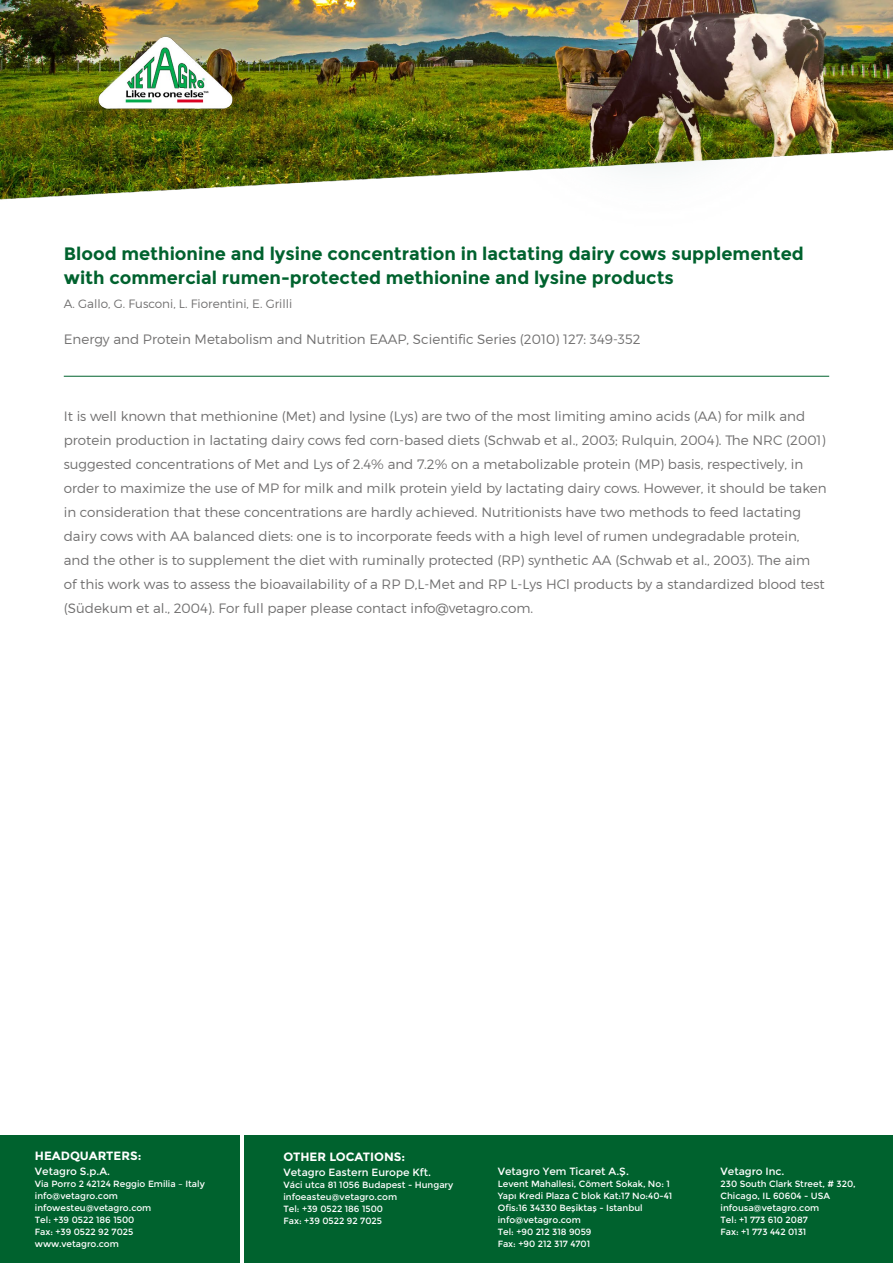
<style>
.page{position:relative;width:893px;height:1263px;background:#fff}
.page>*{position:absolute;margin:0;border:0;box-sizing:border-box;transform-origin:0 0}
.t1{font:700 18px/24px "Montserrat";color:#00622e}
.t2{font:300 13.5px/24px "Montserrat";color:#706f6f}
.t3{font:300 12px "Montserrat";color:#706f6f}
.t4{font:700 12px "Montserrat";color:#fff}
.t5{font:10.5px "Montserrat";color:#fff}
.t6{font:9px/12px "Montserrat";color:#fff}
.s1{font-family:"Gotham";font-weight:500}
</style>
<div class="page">
<img style="left:0;top:0;width:893px;height:377px">
<img style="left:97px;top:34px;width:137px;height:77px">
<hr style="left:64px;top:376px;width:765px;height:1px;background:#00622e">
<div style="left:0;top:1135px;width:240px;height:128px;background:#00622e"></div>
<div style="left:245px;top:1135px;width:648px;height:128px;background:#00622e"></div>
<h1 class="t1" style="left:64px;top:242px;width:742px">Blood methionine and lysine concentration in lactating dairy cows supplemented with commercial rumen-protected methionine and lysine products</h1>
<p class="t3" style="left:64px;top:297px;width:230px">A. Gallo, G. Fusconi, L. Fiorentini, E. Grilli</p>
<p class="t2" style="left:64px;top:327px;width:578px">Energy and Protein Metabolism and Nutrition EAAP, Scientific Series (2010) 127: 349-352</p>
<p class="t2" style="left:64px;top:404px;width:764px">It is well known that methionine (Met) and lysine (Lys) are two of the most limiting amino acids (AA) for milk and protein production in lactating dairy cows fed corn-based diets (Schwab et al., 2003; Rulquin, 2004). The NRC (2001) suggested concentrations of Met and Lys of 2.4% and 7.2% on a metabolizable protein (MP) basis, respectively, in order to maximize the use of MP for milk and milk protein yield by lactating dairy cows. However, it should be taken in consideration that these concentrations are hardly achieved. Nutritionists have two methods to feed lactating dairy cows with AA balanced diets: one is to incorporate feeds with a high level of rumen undegradable protein, and the other is to supplement the diet with ruminally protected (RP) synthetic AA (Schwab et al., 2003). The aim<br>of this work was to assess the bioavailability of a RP D,L-Met and RP L-Lys HCl products by a standardized blood test (Südekum et al., 2004). For full paper please contact info@vetagro.com.</p>
<p class="t4" style="left:35px;top:1149px;width:108px">HEADQUARTERS:</p>
<p class="t5" style="left:35px;top:1165px;width:77px">Vetagro S.p.A.</p>
<p class="t6" style="left:35px;top:1178px;width:171px">Via Porro 2 42124 Reggio Emilia – Italy info@vetagro.com infowesteu@vetagro.com<br>Tel: +39 0522 186 1500<br>Fax: +39 0522 92 7025 www.vetagro.com</p>
<p class="t4" style="left:283px;top:1150px;width:123px">OTHER LOCATIONS:</p>
<p class="t5" style="left:283px;top:1166px;width:149px">Vetagro Eastern Europe Kft.</p>
<p class="t6" style="left:283px;top:1179px;width:171px">Váci utca 81 1056 Budapest - Hungary infoeasteu@vetagro.com<br>Tel: +39 0522 186 1500<br>Fax: +39 0522 92 7025</p>
<p class="t5" style="left:498px;top:1165px;width:133px">Vetagro Yem Ticaret A.<span class="s1">Ş</span>.</p>
<p class="t6" style="left:498px;top:1178px;width:176px">Levent Mahallesi, Cömert Sokak, No: 1<br>Yapı Kredi Plaza C blok Kat:17 No:40-41<br>Ofis:16 34330 Be<span class="s1">ş</span>ikta<span class="s1">ş</span> - Istanbul info@vetagro.com<br>Tel: +90 212 318 9059<br>Fax: +90 212 317 4701</p>
<p class="t5" style="left:720px;top:1165px;width:65px">Vetagro Inc.</p>
<p class="t6" style="left:720px;top:1178px;width:137px">230 South Clark Street, # 320,<br>Chicago, IL 60604 - USA infousa@vetagro.com<br>Tel: +1 773 610 2087<br>Fax: +1 773 442 0131</p>
</div>
